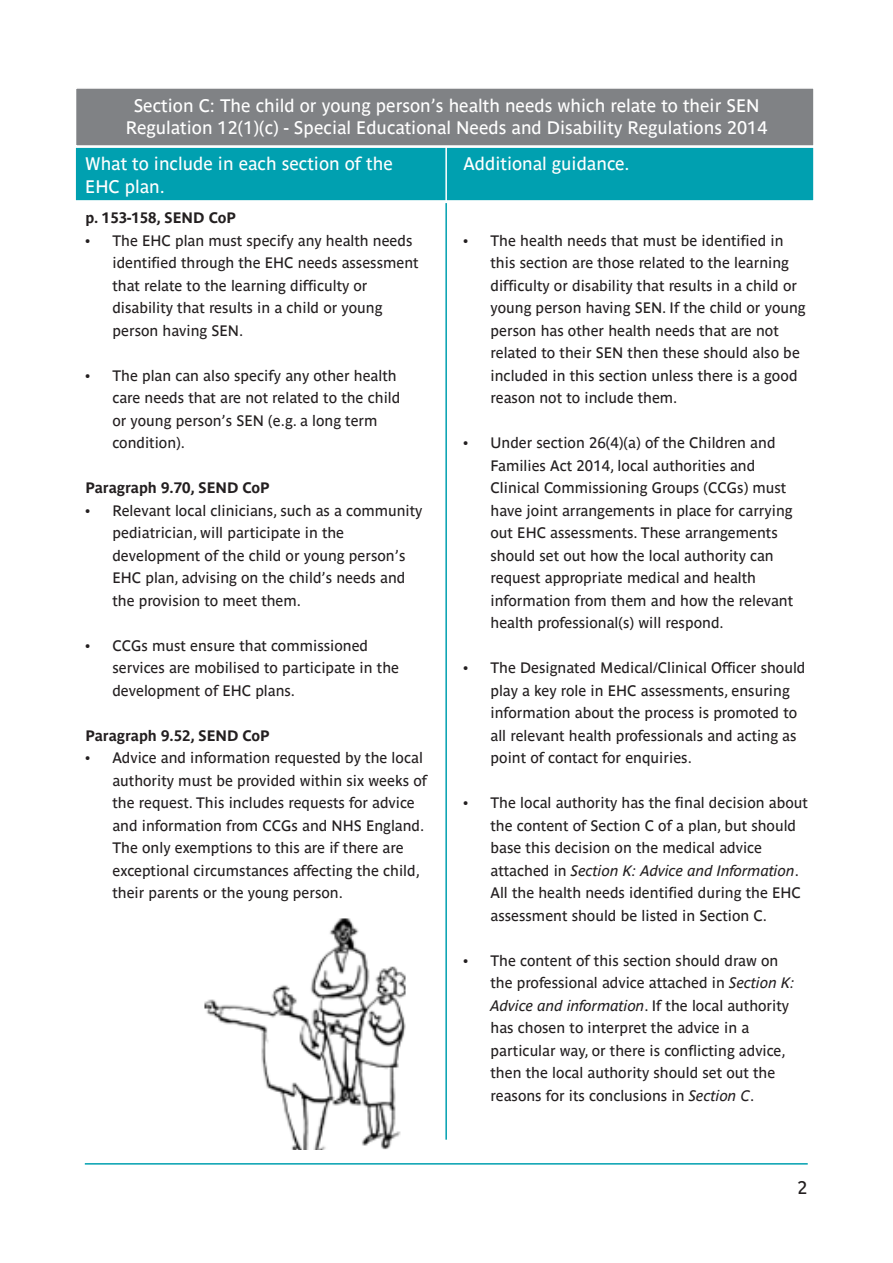
<style>
.page{position:relative;width:893px;height:1263px;background:#fff}
.page>*{position:absolute;margin:0;border:0;box-sizing:border-box;transform-origin:0 0}
.t1{font:18px/22.5px "Parisine Std";color:#fff}
.t2{font:18px "Parisine Std";color:#231f20}
.t3{font:15px/22.5px "Parisine Std";color:#231f20}
.t4{font:700 15px "Parisine Std";color:#231f20}
.s1{font-style:italic}
</style>
<div class="page">
<hr style="left:85px;top:1163px;width:723px;height:1px;background:#00a0b0">
<img style="left:204px;top:918px;width:202px;height:232px">
<hr style="left:445px;top:203px;width:2px;height:937px;background:#00a0b0">
<div style="left:74px;top:146px;width:741px;height:56px;background:#00a0b0;border:2px solid #fff"></div>
<div style="left:75px;top:87px;width:740px;height:60px;background:#808285;border:2px solid #fff"></div>
<hr style="left:445px;top:147px;width:2px;height:55px;background:#fff">
<p class="t1" style="left:134px;top:95px;width:627px">Section C: The child or young person’s health needs which relate to their SEN</p>
<p class="t1" style="left:126px;top:116px;width:643px">Regulation 12(1)(c) - Special Educational Needs and Disability Regulations 2014</p>
<p class="t1" style="left:463px;top:153px;width:168px">Additional guidance.</p>
<p class="t4" style="left:85px;top:209px;width:152px">p. 153-158, SEND CoP</p>
<p class="t3" style="left:112px;top:229px;width:308px;text-indent:-27px">• The EHC plan must specify any health needs identified through the EHC needs assessment that relate to the learning difficulty or disability that results in a child or young person having SEN.</p>
<p class="t3" style="left:112px;top:364px;width:289px;text-indent:-27px">• The plan can also specify any other health care needs that are not related to the child or young person’s SEN (e.g. a long term condition).</p>
<p class="t4" style="left:85px;top:479px;width:186px">Paragraph 9.70, SEND CoP</p>
<p class="t3" style="left:112px;top:499px;width:312px;text-indent:-27px">• Relevant local clinicians, such as a community pediatrician, will participate in the development of the child or young person’s EHC plan, advising on the child’s needs and the provision to meet them.</p>
<p class="t3" style="left:112px;top:634px;width:288px;text-indent:-27px">• CCGs must ensure that commissioned services are mobilised to participate in the development of EHC plans.</p>
<p class="t4" style="left:85px;top:726px;width:186px">Paragraph 9.52, SEND CoP</p>
<p class="t3" style="left:112px;top:746px;width:316px;text-indent:-27px">• Advice and information requested by the local authority must be provided within six weeks of the request. This includes requests for advice and information from CCGs and NHS England.<br>The only exemptions to this are if there are exceptional circumstances affecting the child, their parents or the young person.</p>
<p class="t1" style="left:85px;top:153px;width:309px">What to include in each section of the<br>EHC plan.</p>
<p class="t3" style="left:491px;top:229px;width:317px;text-indent:-27px">• The health needs that must be identified in this section are those related to the learning difficulty or disability that results in a child or young person having SEN. If the child or young person has other health needs that are not related to their SEN then these should also be included in this section unless there is a good reason not to include them.</p>
<p class="t3" style="left:491px;top:431px;width:304px;text-indent:-27px">• Under section 26(4)(a) of the Children and Families Act 2014, local authorities and Clinical Commissioning Groups (CCGs) must have joint arrangements in place for carrying out EHC assessments. These arrangements should set out how the local authority can request appropriate medical and health information from them and how the relevant health professional(s) will respond.</p>
<p class="t3" style="left:491px;top:656px;width:316px;text-indent:-27px">• The Designated Medical/Clinical Officer should play a key role in EHC assessments, ensuring information about the process is promoted to all relevant health professionals and acting as point of contact for enquiries.</p>
<p class="t3" style="left:491px;top:791px;width:319px;text-indent:-27px">• The local authority has the final decision about the content of Section C of a plan, but should base this decision on the medical advice attached in <span class="s1">Section K: Advice and Information</span>.<br>All the health needs identified during the EHC assessment should be listed in Section C.</p>
<p class="t3" style="left:491px;top:949px;width:305px;text-indent:-27px">• The content of this section should draw on the professional advice attached in <span class="s1">Section K:<br>Advice and information</span>. If the local authority has chosen to interpret the advice in a particular way, or there is conflicting advice, then the local authority should set out the reasons for its conclusions in <span class="s1">Section C</span>.</p>
<p class="t2" style="left:798px;top:1177px;width:12px">2</p>
</div>
